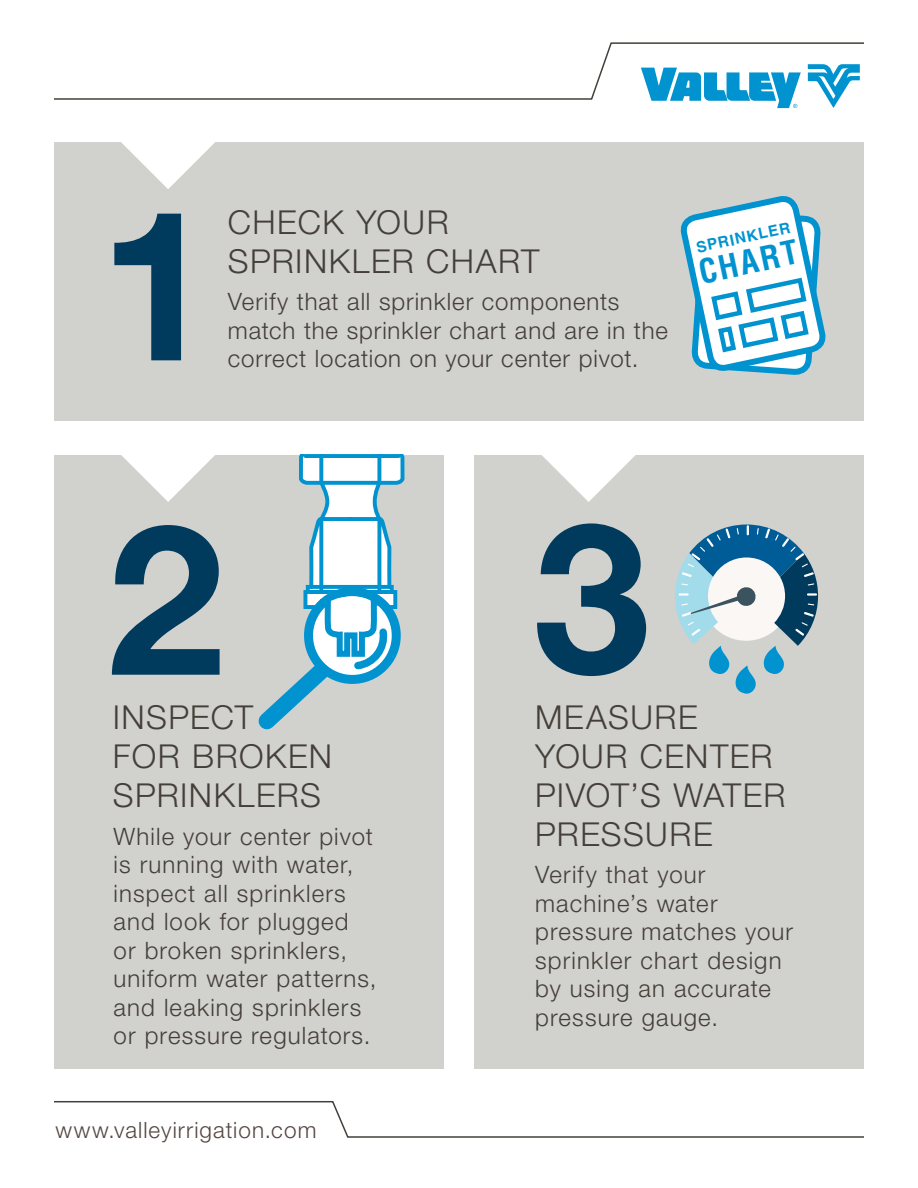
<style>
.page{position:relative;width:918px;height:1188px;background:#fff}
.page>*{position:absolute;margin:0;border:0;box-sizing:border-box;transform-origin:0 0}
.t1{font:700 209.55px/314.4px "Helvetica Neue LT Std";color:#003a5d}
.t2{font:300 33px/39px "Helvetica Neue LT Std";letter-spacing:.045em;color:#443f38}
.t3{font:700 condensed 32.55px "Helvetica LT Std";color:#0093d0}
.t4{font:300 24px/28.5px "Helvetica Neue LT Std";letter-spacing:.045em;color:#443f38}
.t5{font:300 22.5px "Helvetica Neue LT Std";letter-spacing:.05em;color:#554742}
.t6{font:700 15.3px "Helvetica LT Std";color:#0093d0}
</style>
<div class="page">
<svg style="left:828px;top:100px;width:11px;height:8px"></svg>
<svg style="left:651px;top:100px;width:32px;height:1px"></svg>
<svg style="left:54px;top:1101px;width:810px;height:37px"></svg>
<svg style="left:54px;top:42px;width:810px;height:58px"></svg>
<div style="left:54px;top:455px;width:389px;height:613px;background:#d1d1ce"></div>
<div style="left:475px;top:455px;width:389px;height:613px;background:#d1d1ce"></div>
<svg style="left:542px;top:455px;width:94px;height:47px"></svg>
<svg style="left:121px;top:455px;width:94px;height:47px"></svg>
<div style="left:54px;top:142px;width:810px;height:278px;background:#d1d1ce"></div>
<svg style="left:121px;top:142px;width:94px;height:47px"></svg>
<svg style="left:688px;top:61px;width:136px;height:360px"></svg>
<svg style="left:681px;top:197px;width:144px;height:217px"></svg>
<svg style="left:258px;top:454px;width:147px;height:276px"></svg>
<svg style="left:675px;top:525px;width:143px;height:169px"></svg>
<h1 class="t1" style="left:99px;top:124px;width:127px">1<br>2</h1>
<h2 class="t2" style="left:228px;top:202px;width:313px">CHECK YOUR<br>SPRINKLER CHART</h2>
<h2 class="t2" style="left:113px;top:697px;width:221px">INSPECT<br>FOR BROKEN<br>SPRINKLERS</h2>
<p class="t6" style="left:695px;top:238px;width:97px;rotate:-12deg">SPRINKLER</p>
<p class="t6" style="left:712px;top:233px;width:97px;rotate:4deg">SPRINKLER</p>
<h3 class="t3" style="left:709px;top:246px;width:102px;rotate:4deg">CHART</h3>
<h3 class="t3" style="left:695px;top:252px;width:102px;rotate:-12deg">CHART</h3>
<p class="t4" style="left:228px;top:287px;width:442px">Verify that all sprinkler components match the sprinkler chart and are in the correct location on your center pivot.</p>
<h1 class="t1" style="left:533px;top:437px;width:118px">3</h1>
<h2 class="t2" style="left:535px;top:697px;width:252px">MEASURE<br>YOUR CENTER<br>PIVOT’S WATER<br>PRESSURE</h2>
<p class="t4" style="left:535px;top:860px;width:259px">Verify that your machine’s water pressure matches your sprinkler chart design by using an accurate pressure gauge.</p>
<p class="t4" style="left:114px;top:822px;width:264px">While your center pivot is running with water, inspect all sprinklers and look for plugged or broken sprinklers, uniform water patterns, and leaking sprinklers or pressure regulators.</p>
<p class="t5" style="left:56px;top:1116px;width:262px">www.valleyirrigation.com</p>
</div>
